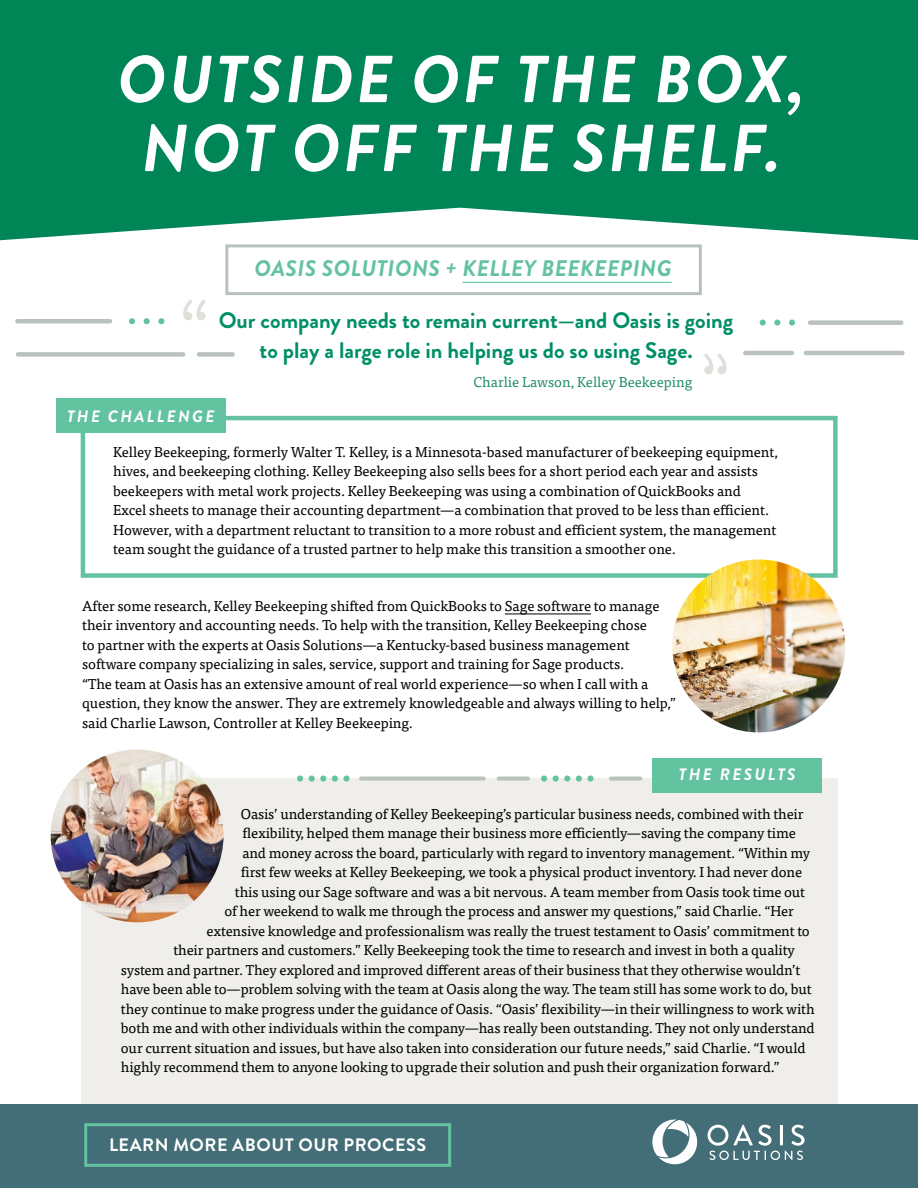
<style>
.page{position:relative;width:918px;height:1188px;background:#fff}
.page>*{position:absolute;margin:0;border:0;box-sizing:border-box;transform-origin:0 0}
.t1{font:73.65px "Brandon Grotesque";color:#e0e0da}
.t2{font:italic 700 66.3px/69px "Brandon Grotesque";letter-spacing:.04em;color:#fff;text-align:center}
.t3{font:700 22.5px/30px "Brandon Grotesque";color:#008f67;text-align:center}
.t4{font:italic 700 22.5px "Brandon Grotesque";letter-spacing:.02em;color:#63c29f}
.t5{font:700 18px "Brandon Grotesque";letter-spacing:.03em;color:#fff}
.t6{font:italic 700 16.5px "Brandon Grotesque";letter-spacing:.14em;color:#fff}
.t7{font:14.25px/19.5px "Tisa Pro";letter-spacing:-.01em;color:#000}
.t8{font:14.25px "Tisa Pro";color:#249066}
</style>
<div class="page">
<div style="left:225px;top:244px;width:477px;height:51px;border:3px solid #b9c1bc"></div>
<div style="left:81px;top:779px;width:757px;height:337px;background:#efeeea"></div>
<div style="left:0;top:1105px;width:918px;height:83px;background:#436d77"></div>
<div style="left:0;top:0;width:918px;height:240px;background:#008557"></div>
<svg style="left:652px;top:1120px;width:46px;height:45px"></svg>
<svg style="left:708px;top:1125px;width:97px;height:35px"></svg>
<div style="left:81px;top:416px;width:757px;height:162px;border:4px solid #63c2a0"></div>
<svg style="left:541px;top:776px;width:53px;height:6px"></svg>
<svg style="left:497px;top:777px;width:33px;height:4px"></svg>
<svg style="left:609px;top:777px;width:33px;height:4px"></svg>
<svg style="left:297px;top:776px;width:53px;height:6px"></svg>
<svg style="left:359px;top:777px;width:127px;height:4px"></svg>
<hr style="left:505px;top:614px;width:86px;height:1px;background:#000">
<div style="left:56px;top:399px;width:169px;height:34px;background:#63c2a0"></div>
<div style="left:653px;top:759px;width:169px;height:34px;background:#63c2a0"></div>
<hr style="left:462px;top:282px;width:210px;height:1px;background:#63c29f">
<svg style="left:132px;top:318px;width:31px;height:6px"></svg>
<svg style="left:762px;top:319px;width:30px;height:7px"></svg>
<hr style="left:17px;top:319px;width:93px;height:4px;background:#bac2bd">
<div style="left:18px;top:352px;width:165px;height:5px;background:#bac2bd"></div>
<div style="left:199px;top:352px;width:34px;height:5px;background:#bac2bd"></div>
<hr style="left:806px;top:351px;width:96px;height:4px;background:#bac2bd">
<div style="left:810px;top:320px;width:91px;height:5px;background:#bac2bd"></div>
<hr style="left:745px;top:351px;width:47px;height:4px;background:#bac2bd">
<img style="left:672px;top:560px;width:173px;height:172px;border-radius:86px">
<img style="left:51px;top:750px;width:173px;height:172px;border-radius:86px">
<div style="left:84px;top:1123px;width:367px;height:44px;border:3px solid #63c2a0"></div>
<h2 class="t2" style="left:117px;top:45px;width:689px">OUTSIDE OF THE BOX,<br>NOT OFF THE SHELF.</h2>
<h1 class="t1" style="left:180px;top:276px;width:30px">“</h1>
<h3 class="t4" style="left:255px;top:253px;width:418px">OASIS SOLUTIONS + KELLEY BEEKEEPING</h3>
<h3 class="t3" style="left:219px;top:305px;width:516px">Our company needs to remain current—and Oasis is going to play a large role in helping us do so using Sage.</h3>
<p class="t8" style="left:473px;top:371px;width:221px">Charlie Lawson, Kelley Beekeeping</p>
<p class="t6" style="left:67px;top:404px;width:149px">THE CHALLENGE</p>
<p class="t7" style="left:113px;top:441px;width:666px">Kelley Beekeeping, formerly Walter T. Kelley, is a Minnesota-based manufacturer of beekeeping equipment, hives, and beekeeping clothing. Kelley Beekeeping also sells bees for a short period each year and assists beekeepers with metal work projects. Kelley Beekeeping was using a combination of QuickBooks and<br>Excel sheets to manage their accounting department—a combination that proved to be less than efficient.<br>However, with a department reluctant to transition to a more robust and efficient system, the management team sought the guidance of a trusted partner to help make this transition a smoother one.</p>
<p class="t7" style="left:82px;top:595px;width:596px">After some research, Kelley Beekeeping shifted from QuickBooks to Sage software to manage their inventory and accounting needs. To help with the transition, Kelley Beekeeping chose<br>to partner with the experts at Oasis Solutions—a Kentucky-based business management software company specializing in sales, service, support and training for Sage products.<br>“The team at Oasis has an extensive amount of real world experience—so when I call with a question, they know the answer. They are extremely knowledgeable and always willing to help,” said Charlie Lawson, Controller at Kelley Beekeeping.</p>
<p class="t6" style="left:679px;top:762px;width:118px">THE RESULTS</p>
<p class="t7" style="left:241px;top:803px;width:564px">Oasis’ understanding of Kelley Beekeeping’s particular business needs, combined with their</p>
<p class="t7" style="left:242px;top:823px;width:555px">flexibility, helped them manage their business more efficiently—saving the company time</p>
<p class="t7" style="left:242px;top:842px;width:569px">and money across the board, particularly with regard to inventory management. “Within my</p>
<p class="t7" style="left:241px;top:862px;width:563px">first few weeks at Kelley Beekeeping, we took a physical product inventory. I had never done</p>
<p class="t7" style="left:235px;top:881px;width:572px">this using our Sage software and was a bit nervous. A team member from Oasis took time out</p>
<p class="t7" style="left:224px;top:901px;width:571px">of her weekend to walk me through the process and answer my questions,” said Charlie. “Her</p>
<p class="t7" style="left:206px;top:920px;width:605px">extensive knowledge and professionalism was really the truest testament to Oasis’ commitment to</p>
<p class="t7" style="left:173px;top:940px;width:623px">their partners and customers.” Kelly Beekeeping took the time to research and invest in both a quality</p>
<p class="t7" style="left:121px;top:959px;width:681px">system and partner. They explored and improved different areas of their business that they otherwise wouldn’t</p>
<p class="t7" style="left:121px;top:979px;width:692px">have been able to—problem solving with the team at Oasis along the way. The team still has some work to do, but</p>
<p class="t7" style="left:121px;top:998px;width:695px">they continue to make progress under the guidance of Oasis. “Oasis’ flexibility—in their willingness to work with</p>
<p class="t7" style="left:121px;top:1018px;width:695px">both me and with other individuals within the company—has really been outstanding. They not only understand</p>
<p class="t7" style="left:121px;top:1037px;width:686px">our current situation and issues, but have also taken into consideration our future needs,” said Charlie. “I would</p>
<p class="t7" style="left:121px;top:1057px;width:660px">highly recommend them to anyone looking to upgrade their solution and push their organization forward.”</p>
<p class="t5" style="left:109px;top:1133px;width:319px">LEARN MORE ABOUT OUR PROCESS</p>
</div>
